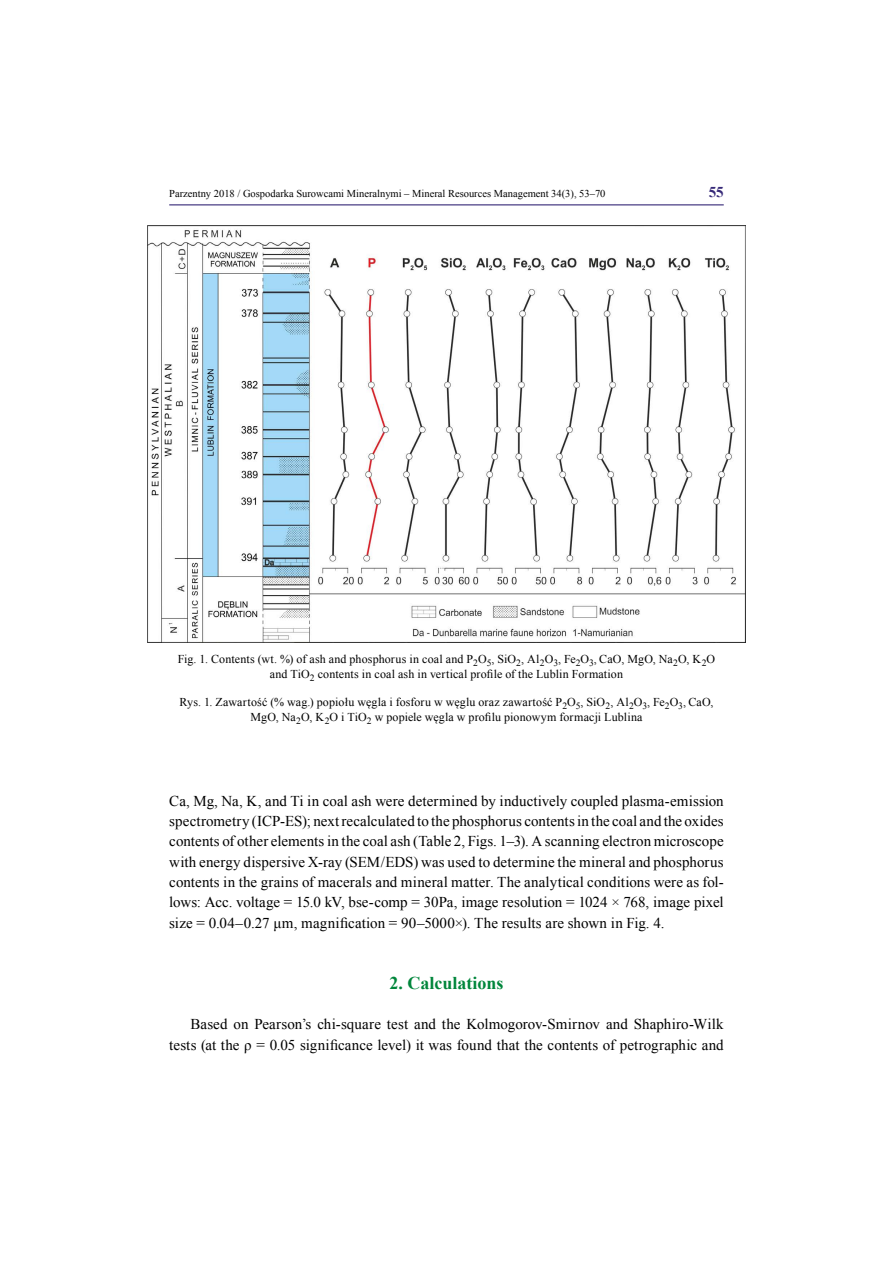
<style>
.page{position:relative;width:893px;height:1263px;background:#fff}
.page>*{position:absolute;margin:0;border:0;box-sizing:border-box;transform-origin:0 0}
.t1{font:700 18px "Times New Roman";color:#00863b}
.t2{font:15px/20.4px "Times New Roman";letter-spacing:.005em;color:#000;text-align:justify}
.t3{font:700 15px "Times New Roman";color:#362978}
.t4{font:12px/15px "Times New Roman";letter-spacing:.01em;color:#000;text-align:center}
.t5{font:10.5px "Times New Roman";color:#000}
</style>
<div class="page">
<hr style="left:169px;top:204px;width:555px;height:1px;background:#362978">
<img style="left:148px;top:225px;width:597px;height:417px">
<p class="t5" style="left:169px;top:186px;width:438px">Parzentny 2018 / Gospodarka Surowcami Mineralnymi – Mineral Resources Management 34(3), 53–70</p>
<p class="t3" style="left:709px;top:182px;width:16px">55</p>
<p class="t4" style="left:178px;top:651px;width:539px">Fig. 1. Contents (wt. %) of ash and phosphorus in coal and P<sub>2</sub>O<sub>5</sub>, SiO<sub>2</sub>, Al<sub>2</sub>O<sub>3</sub>, Fe<sub>2</sub>O<sub>3</sub>, CaO, MgO, Na<sub>2</sub>O, K<sub>2</sub>O and TiO<sub>2</sub> contents in coal ash in vertical profile of the Lublin Formation</p>
<p class="t4" style="left:179px;top:694px;width:535px">Rys. 1. Zawartość (% wag.) popiołu węgla i fosforu w węglu oraz zawartość P<sub>2</sub>O<sub>5</sub>, SiO<sub>2</sub>, Al<sub>2</sub>O<sub>3</sub>, Fe<sub>2</sub>O<sub>3</sub>, CaO,<br>MgO, Na<sub>2</sub>O, K<sub>2</sub>O i TiO<sub>2</sub> w popiele węgla w profilu pionowym formacji Lublina</p>
<p class="t2" style="left:169px;top:790px;width:556px">Ca, Mg, Na, K, and Ti in coal ash were determined by inductively coupled plasma-emission spectrometry (ICP-ES); next recalculated to the phosphorus contents in the coal and the oxides contents of other elements in the coal ash (Table 2, Figs. 1–3). A scanning electron microscope with energy dispersive X-ray (SEM/EDS) was used to determine the mineral and phosphorus contents in the grains of macerals and mineral matter. The analytical conditions were as fol&shy;lows: Acc. voltage = 15.0 kV, bse-comp = 30Pa, image resolution = 1024 × 768, image pixel size = 0.04–0.27 μm, magnification = 90–5000×). The results are shown in Fig. 4.</p>
<p class="t1" style="left:389px;top:970px;width:116px">2. Calculations</p>
<p class="t2" style="left:169px;top:1014px;width:556px;text-align:right">Based on Pearson’s chi-square test and the Kolmogorov-Smirnov and Shaphiro-Wilk tests (at the ρ = 0.05 significance level) it was found that the contents of petrographic and</p>
</div>
